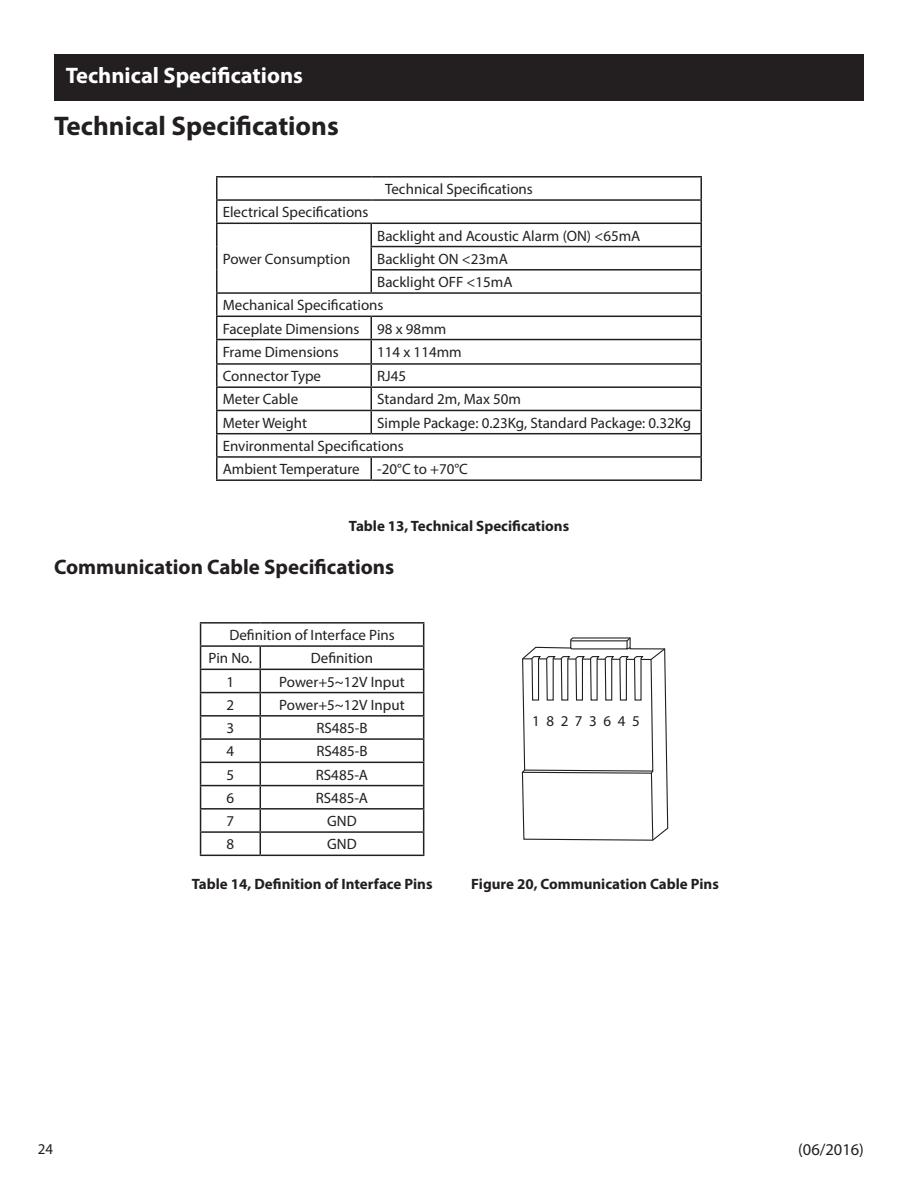
<style>
.page{position:relative;width:918px;height:1188px;background:#fff}
.page>*{position:absolute;margin:0;border:0;box-sizing:border-box;transform-origin:0 0}
.MainHeading{font:700 27px "Myriad Pro";color:#231f20}
.t1{font:700 22.5px "Myriad Pro";color:#fff}
.Heading{font:700 21px "Myriad Pro";color:#231f20}
.t2{font:16.5px "Myriad Pro";color:#231f20}
.BodyText{font:15px "Myriad Pro";color:#231f20}
.TableCaption{font:700 15px "Myriad Pro";color:#231f20}
.FigureCaption{font:700 15px "Myriad Pro";color:#231f20}
</style>
<div class="page">
<div style="left:54px;top:54px;width:810px;height:47px;background:#231f20"></div>
<svg style="left:217px;top:178px;width:484px;height:301px"></svg>
<hr style="left:216px;top:176px;width:155px;height:2px;background:#231f20">
<hr style="left:371px;top:176px;width:331px;height:2px;background:#231f20">
<hr style="left:216px;top:199px;width:155px;height:2px;background:#231f20">
<hr style="left:371px;top:199px;width:331px;height:2px;background:#231f20">
<hr style="left:216px;top:223px;width:155px;height:1px;background:#231f20">
<hr style="left:371px;top:223px;width:331px;height:1px;background:#231f20">
<hr style="left:371px;top:246px;width:331px;height:1px;background:#231f20">
<hr style="left:371px;top:269px;width:331px;height:2px;background:#231f20">
<svg style="left:371px;top:224px;width:1px;height:68px"></svg>
<hr style="left:216px;top:292px;width:155px;height:2px;background:#231f20">
<hr style="left:371px;top:292px;width:331px;height:2px;background:#231f20">
<hr style="left:216px;top:316px;width:155px;height:1px;background:#231f20">
<hr style="left:371px;top:316px;width:331px;height:1px;background:#231f20">
<hr style="left:216px;top:339px;width:155px;height:1px;background:#231f20">
<hr style="left:371px;top:339px;width:331px;height:1px;background:#231f20">
<hr style="left:216px;top:363px;width:155px;height:2px;background:#231f20">
<hr style="left:371px;top:363px;width:331px;height:2px;background:#231f20">
<hr style="left:216px;top:386px;width:155px;height:2px;background:#231f20">
<hr style="left:371px;top:386px;width:331px;height:2px;background:#231f20">
<hr style="left:216px;top:410px;width:155px;height:1px;background:#231f20">
<hr style="left:371px;top:410px;width:331px;height:1px;background:#231f20">
<svg style="left:371px;top:317px;width:1px;height:116px"></svg>
<hr style="left:216px;top:433px;width:155px;height:1px;background:#231f20">
<hr style="left:371px;top:433px;width:331px;height:1px;background:#231f20">
<hr style="left:216px;top:456px;width:155px;height:2px;background:#231f20">
<svg style="left:216px;top:178px;width:1px;height:301px"></svg>
<hr style="left:371px;top:456px;width:331px;height:2px;background:#231f20">
<svg style="left:371px;top:458px;width:1px;height:21px"></svg>
<svg style="left:701px;top:178px;width:1px;height:301px"></svg>
<hr style="left:216px;top:479px;width:155px;height:2px;background:#231f20">
<hr style="left:371px;top:479px;width:331px;height:2px;background:#231f20">
<svg style="left:201px;top:624px;width:222px;height:231px"></svg>
<hr style="left:200px;top:622px;width:60px;height:2px;background:#231f20">
<hr style="left:260px;top:622px;width:164px;height:2px;background:#231f20">
<hr style="left:200px;top:645px;width:60px;height:2px;background:#231f20">
<hr style="left:260px;top:645px;width:164px;height:2px;background:#231f20">
<hr style="left:200px;top:669px;width:60px;height:1px;background:#231f20">
<hr style="left:260px;top:669px;width:164px;height:1px;background:#231f20">
<hr style="left:200px;top:692px;width:60px;height:1px;background:#231f20">
<hr style="left:260px;top:692px;width:164px;height:1px;background:#231f20">
<hr style="left:200px;top:715px;width:60px;height:2px;background:#231f20">
<hr style="left:260px;top:715px;width:164px;height:2px;background:#231f20">
<hr style="left:200px;top:738px;width:60px;height:2px;background:#231f20">
<hr style="left:260px;top:738px;width:164px;height:2px;background:#231f20">
<hr style="left:200px;top:762px;width:60px;height:1px;background:#231f20">
<hr style="left:260px;top:762px;width:164px;height:1px;background:#231f20">
<hr style="left:200px;top:785px;width:60px;height:1px;background:#231f20">
<hr style="left:260px;top:785px;width:164px;height:1px;background:#231f20">
<hr style="left:200px;top:808px;width:60px;height:2px;background:#231f20">
<hr style="left:260px;top:808px;width:164px;height:2px;background:#231f20">
<hr style="left:200px;top:831px;width:60px;height:2px;background:#231f20">
<svg style="left:200px;top:624px;width:1px;height:231px"></svg>
<hr style="left:260px;top:831px;width:164px;height:2px;background:#231f20">
<svg style="left:260px;top:647px;width:1px;height:208px"></svg>
<svg style="left:423px;top:624px;width:1px;height:231px"></svg>
<hr style="left:200px;top:855px;width:60px;height:1px;background:#231f20">
<hr style="left:260px;top:855px;width:164px;height:1px;background:#231f20">
<svg style="left:521px;top:637px;width:148px;height:204px"></svg>
<h2 class="t1" style="left:66px;top:61px;width:239px">Technical Specifications</h2>
<p class="MainHeading" style="left:54px;top:108px;width:286px">Technical Specifications</p>
<p class="BodyText" style="left:385px;top:180px;width:149px">Technical Specifications</p>
<p class="BodyText" style="left:223px;top:203px;width:147px">Electrical Specifications</p>
<p class="BodyText" style="left:223px;top:250px;width:129px">Power Consumption</p>
<p class="BodyText" style="left:377px;top:226px;width:265px">Backlight and Acoustic Alarm (ON) &lt;65mA</p>
<p class="BodyText" style="left:377px;top:250px;width:132px">Backlight ON &lt;23mA</p>
<p class="BodyText" style="left:377px;top:273px;width:137px">Backlight OFF &lt;15mA</p>
<p class="BodyText" style="left:223px;top:296px;width:162px">Mechanical Specifications</p>
<p class="BodyText" style="left:223px;top:319px;width:138px">Faceplate Dimensions</p>
<p class="BodyText" style="left:377px;top:319px;width:71px">98 x 98mm</p>
<p class="BodyText" style="left:223px;top:343px;width:117px">Frame Dimensions</p>
<p class="BodyText" style="left:377px;top:343px;width:86px">114 x 114mm</p>
<p class="BodyText" style="left:223px;top:367px;width:100px">Connector Type</p>
<p class="BodyText" style="left:377px;top:367px;width:31px">RJ45</p>
<p class="BodyText" style="left:223px;top:390px;width:77px">Meter Cable</p>
<p class="BodyText" style="left:377px;top:390px;width:145px">Standard 2m, Max 50m</p>
<p class="BodyText" style="left:223px;top:413px;width:86px">Meter Weight</p>
<p class="BodyText" style="left:377px;top:413px;width:315px">Simple Package: 0.23Kg, Standard Package: 0.32Kg</p>
<p class="BodyText" style="left:223px;top:437px;width:183px">Environmental Specifications</p>
<p class="BodyText" style="left:223px;top:460px;width:138px">Ambient Temperature</p>
<p class="BodyText" style="left:377px;top:460px;width:92px">-20°C to +70°C</p>
<p class="TableCaption" style="left:349px;top:516px;width:222px">Table 13, Technical Specifications</p>
<p class="Heading" style="left:54px;top:553px;width:342px">Communication Cable Specifications</p>
<p class="BodyText" style="left:229px;top:626px;width:167px">Definition of Interface Pins</p>
<p class="BodyText" style="left:209px;top:649px;width:45px">Pin No.</p>
<p class="BodyText" style="left:311px;top:649px;width:64px">Definition</p>
<p class="BodyText" style="left:227px;top:672px;width:9px">1</p>
<p class="BodyText" style="left:279px;top:672px;width:127px">Power+5~12V Input</p>
<p class="BodyText" style="left:227px;top:696px;width:9px">2</p>
<p class="BodyText" style="left:279px;top:696px;width:127px">Power+5~12V Input</p>
<p class="BodyText" style="left:227px;top:719px;width:9px">3</p>
<p class="BodyText" style="left:316px;top:719px;width:53px">RS485-B</p>
<p class="BodyText" style="left:227px;top:742px;width:9px">4</p>
<p class="BodyText" style="left:316px;top:742px;width:53px">RS485-B</p>
<p class="BodyText" style="left:227px;top:765px;width:9px">5</p>
<p class="BodyText" style="left:316px;top:765px;width:54px">RS485-A</p>
<p class="BodyText" style="left:227px;top:789px;width:9px">6</p>
<p class="BodyText" style="left:316px;top:789px;width:54px">RS485-A</p>
<p class="BodyText" style="left:227px;top:812px;width:9px">7</p>
<p class="BodyText" style="left:327px;top:812px;width:31px">GND</p>
<p class="BodyText" style="left:227px;top:835px;width:9px">8</p>
<p class="BodyText" style="left:327px;top:835px;width:31px">GND</p>
<p class="BodyText" style="left:532px;top:712px;width:109px">1 8 2 7 3 6 4 5</p>
<p class="TableCaption" style="left:192px;top:874px;width:242px">Table 14, Definition of Interface Pins</p>
<p class="FigureCaption" style="left:471px;top:874px;width:249px">Figure 20, Communication Cable Pins</p>
<p class="BodyText" style="left:38px;top:1139px;width:17px">24</p>
<p class="t2" style="left:798px;top:1139px;width:67px">(06/2016)</p>
</div>
